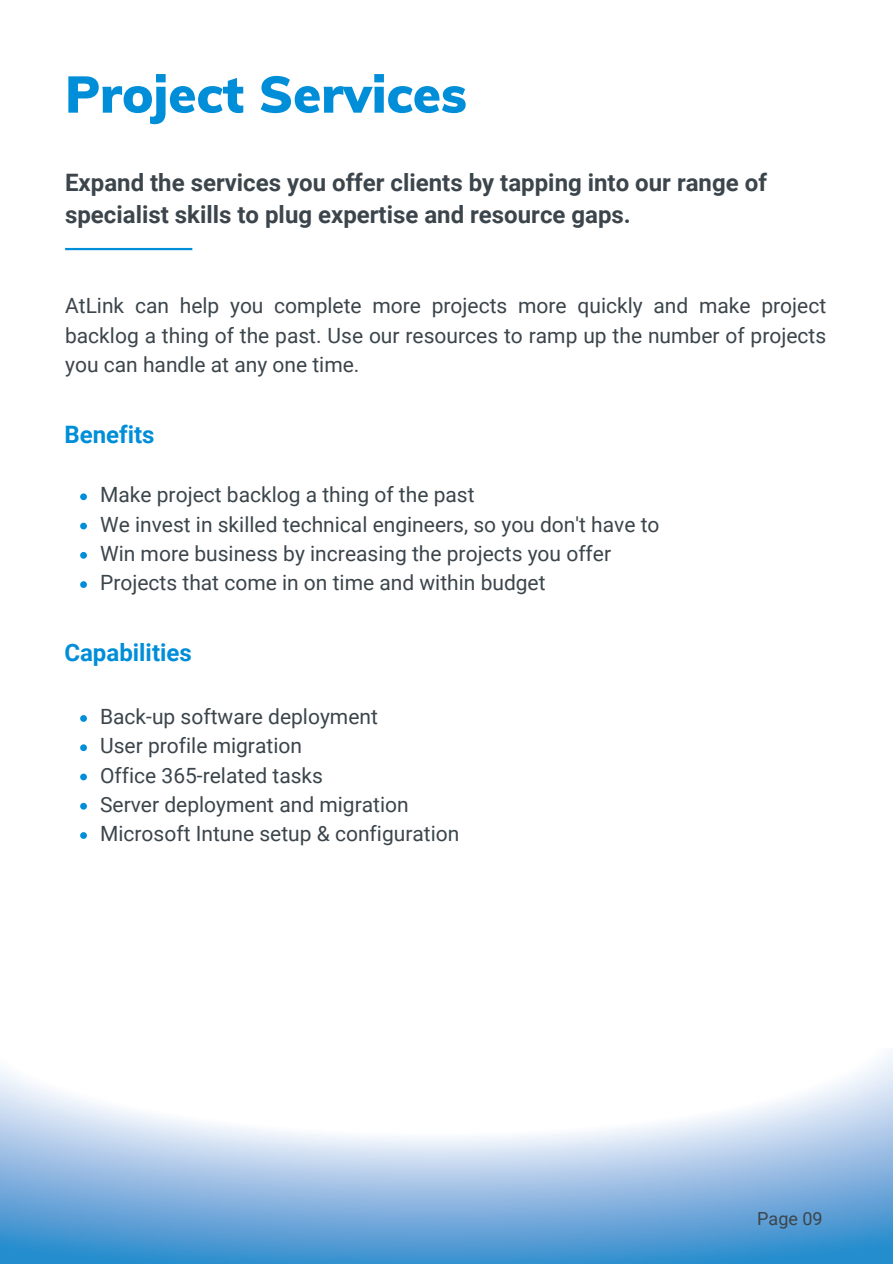
<style>
.page{position:relative;width:893px;height:1264px;background:#fff}
.page>*{position:absolute;margin:0;border:0;box-sizing:border-box;transform-origin:0 0}
.t1{font:900 51px "Muli";color:#008ed8}
.t2{font:700 24px/32.7px "Roboto";color:#3b454b}
.t3{font:700 24px "Roboto";color:#008ed8}
.t4{font:21px/29.2px "Roboto";color:#3b454b;text-align:justify}
.t5{font:18px "Roboto";color:#3b454b}
</style>
<div class="page">
<hr style="left:65px;top:248px;width:127px;height:2px;background:#008ed8">
<svg style="left:80px;top:493px;width:7px;height:7px"></svg>
<svg style="left:80px;top:522px;width:7px;height:7px"></svg>
<svg style="left:80px;top:552px;width:7px;height:6px"></svg>
<svg style="left:80px;top:581px;width:7px;height:7px"></svg>
<svg style="left:80px;top:715px;width:7px;height:6px"></svg>
<svg style="left:80px;top:744px;width:7px;height:7px"></svg>
<svg style="left:80px;top:773px;width:7px;height:7px"></svg>
<svg style="left:80px;top:802px;width:7px;height:7px"></svg>
<svg style="left:80px;top:832px;width:7px;height:6px"></svg>
<img style="left:0;top:1053px;width:892px;height:210px">
<h1 class="t1" style="left:65px;top:61px;width:403px">Project Services</h1>
<h2 class="t2" style="left:65px;top:166px;width:703px">Expand the services you offer clients by tapping into our range of specialist skills to plug expertise and resource gaps.</h2>
<p class="t4" style="left:65px;top:291px;width:762px">AtLink can help you complete more projects more quickly and make project backlog a thing of the past. Use our resources to ramp up the number of projects you can handle at any one time.</p>
<h3 class="t3" style="left:64px;top:420px;width:92px">Benefits</h3>
<h2 class="t4" style="left:100px;top:480px;width:376px">Make project backlog a thing of the past</h2>
<p class="t4" style="left:100px;top:510px;width:561px">We invest in skilled technical engineers, so you don't have to</p>
<p class="t4" style="left:100px;top:539px;width:512px">Win more business by increasing the projects you offer</p>
<p class="t4" style="left:100px;top:568px;width:447px">Projects that come in on time and within budget</p>
<p class="t3" style="left:64px;top:638px;width:129px">Capabilities</p>
<h2 class="t4" style="left:100px;top:702px;width:279px">Back-up software deployment</h2>
<p class="t4" style="left:100px;top:731px;width:203px">User profile migration</p>
<p class="t4" style="left:100px;top:760px;width:224px">Office 365-related tasks</p>
<p class="t4" style="left:100px;top:790px;width:310px">Server deployment and migration</p>
<p class="t4" style="left:100px;top:819px;width:361px">Microsoft Intune setup &amp; configuration</p>
<p class="t5" style="left:757px;top:1207px;width:67px">Page 09</p>
</div>
